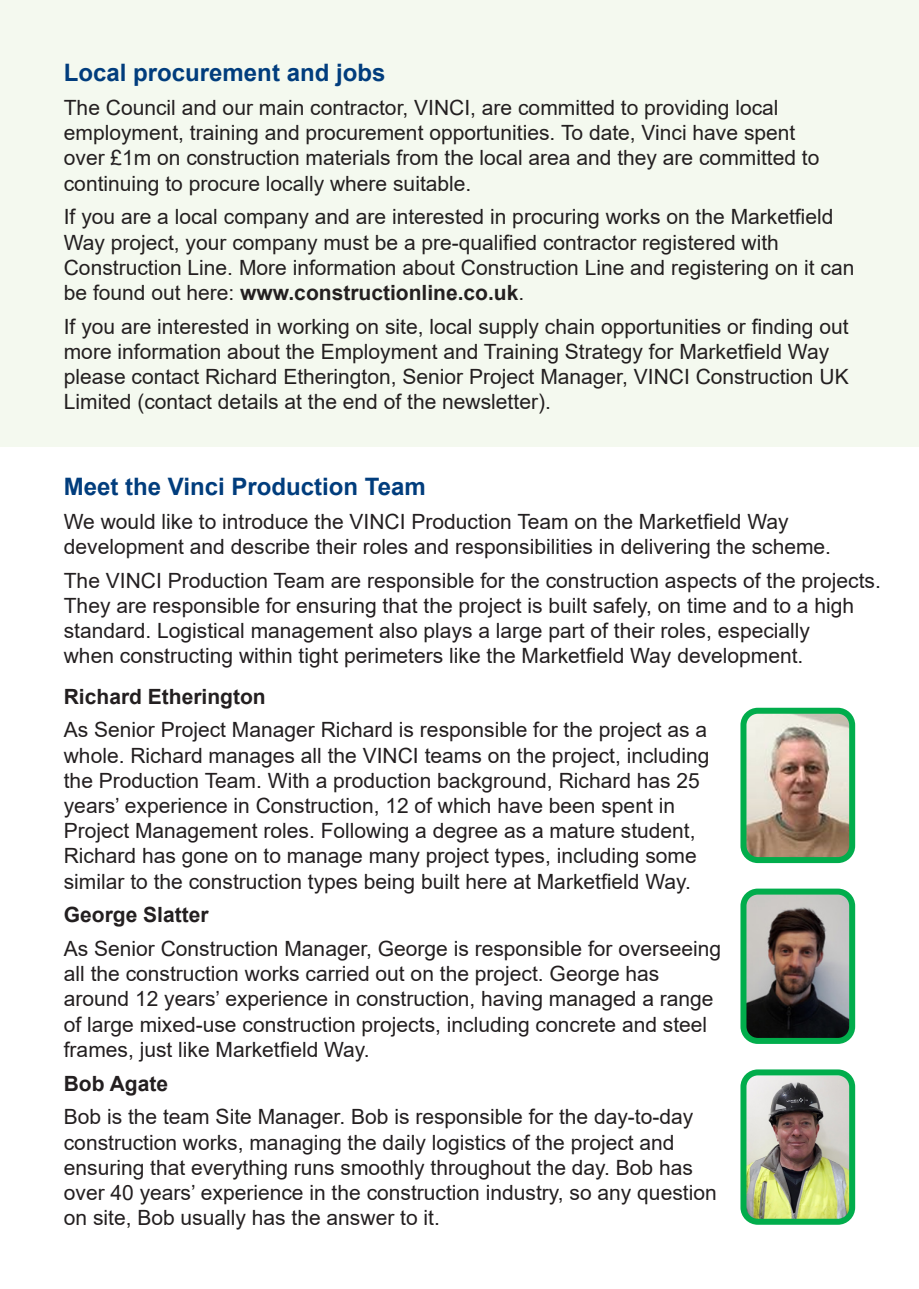
<style>
.page{position:relative;width:919px;height:1289px;background:#fff}
.page>*{position:absolute;margin:0;border:0;box-sizing:border-box;transform-origin:0 0}
.t1{font:700 24px "Arial";color:#013d7d}
.t2{font:21px/25.2px "Arial";color:#231f20}
.t3{font:700 21px "Arial";color:#231f20}
.s1{font-weight:700}
</style>
<div class="page">
<img style="left:747px;top:1076px;width:101px;height:141px">
<div style="left:740px;top:1069px;width:115px;height:155px;border:6px solid #01ad4c;border-radius:14px"></div>
<img style="left:747px;top:895px;width:101px;height:141px">
<div style="left:740px;top:888px;width:115px;height:155px;border:6px solid #01ad4c;border-radius:14px"></div>
<img style="left:747px;top:714px;width:101px;height:142px">
<div style="left:740px;top:707px;width:115px;height:156px;border:6px solid #01ad4c;border-radius:14px"></div>
<div style="left:0;top:0;width:918px;height:446px;background:#f4f9ef"></div>
<h2 class="t1" style="left:64px;top:56px;width:323px">Local procurement and jobs</h2>
<p class="t2" style="left:64px;top:95px;width:757px">The Council and our main contractor, VINCI, are committed to providing local employment, training and procurement opportunities. To date, Vinci have spent over £1m on construction materials from the local area and they are committed to continuing to procure locally where suitable.</p>
<p class="t2" style="left:64px;top:204px;width:792px">If you are a local company and are interested in procuring works on the Marketfield Way project, your company must be a pre-qualified contractor registered with Construction Line. More information about Construction Line and registering on it can be found out here: <span class="s1">www.constructionline.co.uk</span>.</p>
<p class="t2" style="left:64px;top:313px;width:786px">If you are interested in working on site, local supply chain opportunities or finding out more information about the Employment and Training Strategy for Marketfield Way please contact Richard Etherington, Senior Project Manager, VINCI Construction UK Limited (contact details at the end of the newsletter).</p>
<h2 class="t1" style="left:64px;top:469px;width:363px">Meet the Vinci Production Team</h2>
<p class="t2" style="left:64px;top:508px;width:768px">We would like to introduce the VINCI Production Team on the Marketfield Way development and describe their roles and responsibilities in delivering the scheme.</p>
<p class="t2" style="left:64px;top:567px;width:818px">The VINCI Production Team are responsible for the construction aspects of the projects.<br>They are responsible for ensuring that the project is built safely, on time and to a high standard. Logistical management also plays a large part of their roles, especially<br>when constructing within tight perimeters like the Marketfield Way development.</p>
<p class="t3" style="left:64px;top:681px;width:203px">Richard Etherington</p>
<p class="t2" style="left:64px;top:717px;width:647px">As Senior Project Manager Richard is responsible for the project as a whole. Richard manages all the VINCI teams on the project, including the Production Team. With a production background, Richard has 25 years’ experience in Construction, 12 of which have been spent in Project Management roles. Following a degree as a mature student, Richard has gone on to manage many project types, including some similar to the construction types being built here at Marketfield Way.</p>
<p class="t3" style="left:64px;top:900px;width:146px">George Slatter</p>
<p class="t2" style="left:64px;top:935px;width:658px">As Senior Construction Manager, George is responsible for overseeing all the construction works carried out on the project. George has around 12 years’ experience in construction, having managed a range of large mixed-use construction projects, including concrete and steel frames, just like Marketfield Way.</p>
<p class="t3" style="left:64px;top:1068px;width:106px">Bob Agate</p>
<p class="t2" style="left:64px;top:1104px;width:654px">Bob is the team Site Manager. Bob is responsible for the day-to-day construction works, managing the daily logistics of the project and ensuring that everything runs smoothly throughout the day. Bob has over 40 years’ experience in the construction industry, so any question on site, Bob usually has the answer to it.</p>
</div>
